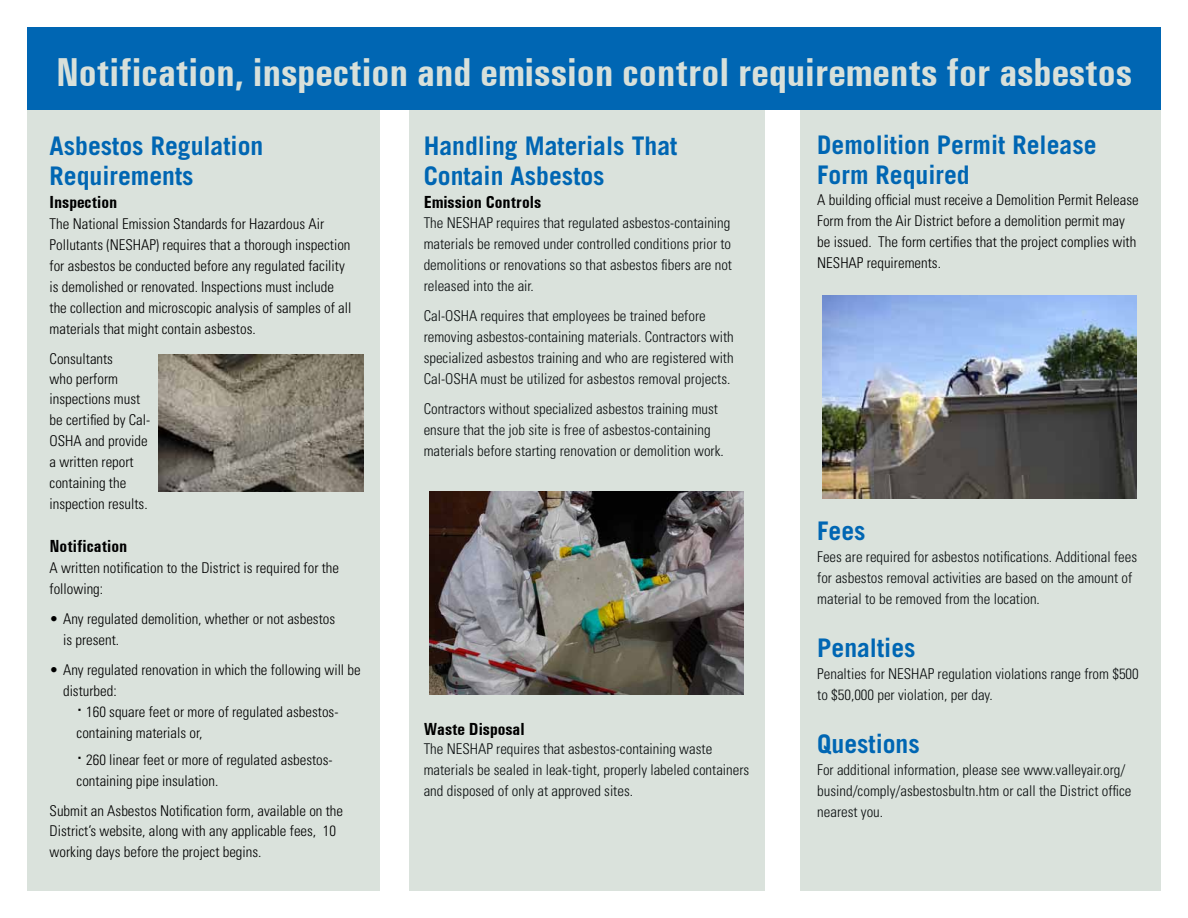
<style>
.page{position:relative;width:1188px;height:918px;background:#fff}
.page>*{position:absolute;margin:0;border:0;box-sizing:border-box;transform-origin:0 0}
.t1{font:700 40.5px "Univers Condensed W1";color:#d8e0da}
.t2{font:700 25.65px/30px "Trade Gothic LT Std";color:#0066b3}
.t3{font:700 17.55px "Univers Condensed W1";color:#000}
.t4{font:300 condensed 14.85px/21px "Univers LT Std";color:#0a0e0f}
.t5{font:300 condensed 14.85px/21px "Univers LT Std";color:#000}
.s1{font-size:28.35px}
</style>
<div class="page">
<div style="left:801px;top:27px;width:360px;height:864px;background:#dae2dc"></div>
<div style="left:410px;top:27px;width:355px;height:864px;background:#dae2dc"></div>
<div style="left:27px;top:27px;width:352px;height:864px;background:#dae2dc"></div>
<img style="left:822px;top:295px;width:314px;height:204px">
<div style="left:27px;top:27px;width:1134px;height:82px;background:#0066b3"></div>
<img style="left:158px;top:354px;width:205px;height:137px">
<img style="left:430px;top:491px;width:314px;height:204px">
<h1 class="t1" style="left:56px;top:47px;width:1078px">Notification, inspection and emission control requirements for asbestos</h1>
<h2 class="t2" style="left:50px;top:131px;width:215px">Asbestos Regulation<br>Requirements</h2>
<p class="t3" style="left:50px;top:192px;width:69px">Inspection</p>
<p class="t5" style="left:50px;top:214px;width:303px">The National Emission Standards for Hazardous Air Pollutants (NESHAP) requires that a thorough inspection for asbestos be conducted before any regulated facility is demolished or renovated. Inspections must include the collection and microscopic analysis of samples of all materials that might contain asbestos.</p>
<p class="t5" style="left:50px;top:349px;width:102px">Consultants<br>who perform inspections must be certified by Cal-<br>OSHA and provide a written report containing the inspection results.</p>
<p class="t3" style="left:50px;top:536px;width:79px">Notification</p>
<p class="t5" style="left:50px;top:558px;width:291px">A written notification to the District is required for the following:</p>
<p class="t5" style="left:63px;top:609px;width:274px;text-indent:-13px">• Any regulated demolition, whether or not asbestos is present.</p>
<p class="t5" style="left:63px;top:660px;width:299px;text-indent:-13px">• Any regulated renovation in which the following will be disturbed:</p>
<p class="t5" style="left:77px;top:702px;width:263px"><span class="s1">∙</span> 160 square feet or more of regulated asbestos&shy;containing materials or,</p>
<p class="t5" style="left:77px;top:750px;width:258px"><span class="s1">∙</span> 260 linear feet or more of regulated asbestos&shy;containing pipe insulation.</p>
<p class="t5" style="left:50px;top:801px;width:295px;line-height:20.4px">Submit an Asbestos Notification form, available on the<br>District’s website, along with any applicable fees, 10 working days before the project begins.</p>
<h2 class="t2" style="left:424px;top:131px;width:255px">Handling Materials That<br>Contain Asbestos</h2>
<p class="t3" style="left:424px;top:192px;width:119px">Emission Controls</p>
<p class="t4" style="left:424px;top:212px;width:310px;text-align:justify">The NESHAP requires that regulated asbestos-containing materials be removed under controlled conditions prior to demolitions or renovations so that asbestos fibers are not released into the air.</p>
<p class="t4" style="left:424px;top:305px;width:312px">Cal-OSHA requires that employees be trained before removing asbestos-containing materials. Contractors with specialized asbestos training and who are registered with Cal-OSHA must be utilized for asbestos removal projects.</p>
<p class="t4" style="left:424px;top:398px;width:302px">Contractors without specialized asbestos training must ensure that the job site is free of asbestos-containing materials before starting renovation or demolition work.</p>
<p class="t3" style="left:424px;top:718px;width:102px">Waste Disposal</p>
<p class="t4" style="left:424px;top:738px;width:327px">The NESHAP requires that asbestos-containing waste materials be sealed in leak-tight, properly labeled containers and disposed of only at approved sites.</p>
<h2 class="t2" style="left:817px;top:129px;width:281px">Demolition Permit Release<br>Form Required</h2>
<p class="t5" style="left:817px;top:189px;width:323px">A building official must receive a Demolition Permit Release Form from the Air District before a demolition permit may be issued. The form certifies that the project complies with NESHAP requirements.</p>
<h2 class="t2" style="left:817px;top:515px;width:50px">Fees</h2>
<p class="t4" style="left:817px;top:547px;width:321px">Fees are required for asbestos notifications. Additional fees for asbestos removal activities are based on the amount of material to be removed from the location.</p>
<h2 class="t2" style="left:817px;top:632px;width:100px">Penalties</h2>
<p class="t4" style="left:817px;top:664px;width:323px">Penalties for NESHAP regulation violations range from $500 to $50,000 per violation, per day.</p>
<h2 class="t2" style="left:817px;top:728px;width:104px">Questions</h2>
<p class="t4" style="left:817px;top:760px;width:316px">For additional information, please see www.valleyair.org/ busind/comply/asbestosbultn.htm or call the District office nearest you.</p>
</div>
